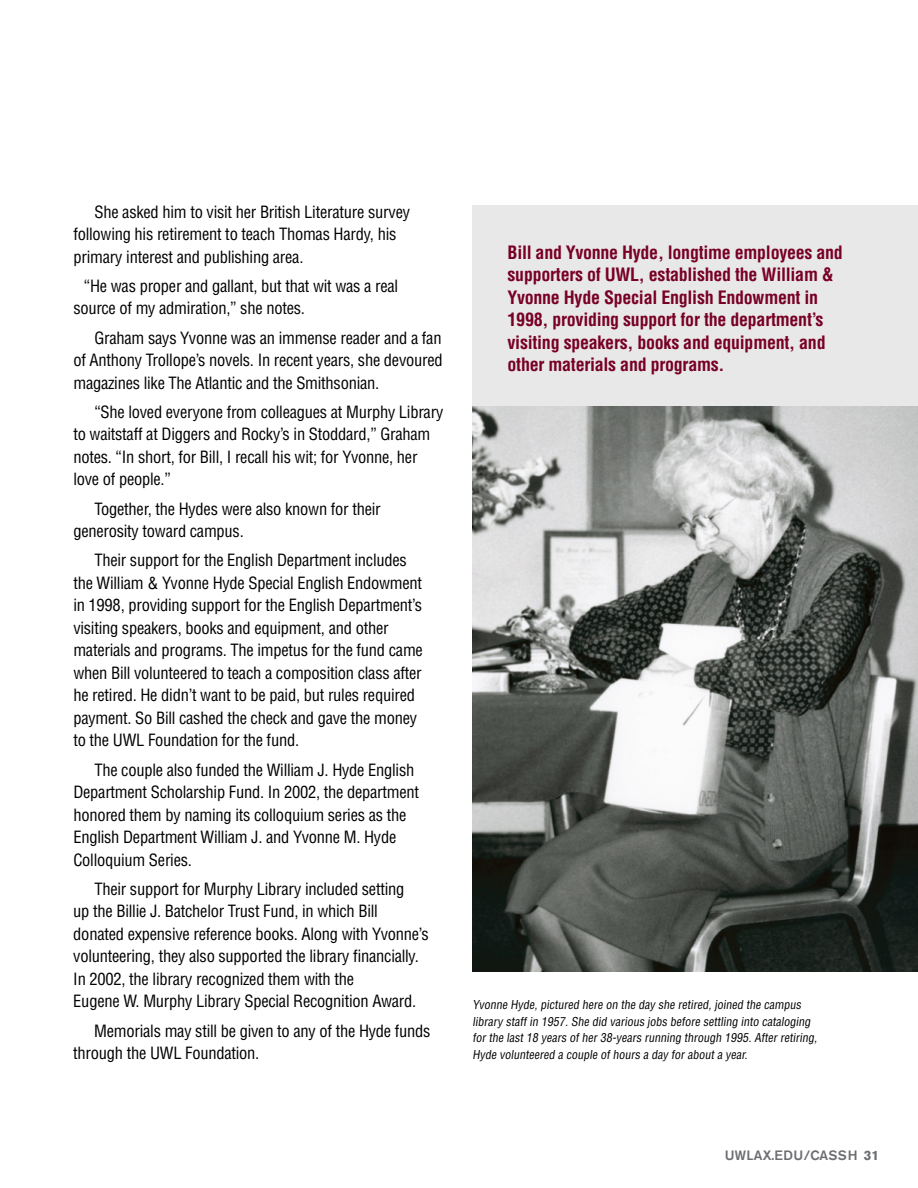
<style>
.page{position:relative;width:918px;height:1188px;background:#fff}
.page>*{position:absolute;margin:0;border:0;box-sizing:border-box;transform-origin:0 0}
.t1{font:700 condensed 18px/22.5px "Helvetica LT Std";letter-spacing:-.015em;color:#840029}
.t2{font:condensed 16.5px/22.5px "Helvetica LT Std";letter-spacing:-.015em;color:#000}
.t3{font:500 13.5px "Akzidenz Grotesk Std";letter-spacing:.015em;color:#6d6e71}
.t4{font:condensed 12px/16.5px "Helvetica LT Std";color:#000}
.s1{font-weight:700}
</style>
<div class="page">
<div style="left:472px;top:206px;width:446px;height:249px;background:#e8e8e8"></div>
<img style="left:472px;top:407px;width:446px;height:565px">
<p class="t2" style="left:73px;top:200px;width:338px;text-indent:21px">She asked him to visit her British Literature survey following his retirement to teach Thomas Hardy, his primary interest and publishing area.</p>
<p class="t2" style="left:73px;top:274px;width:326px;text-indent:10px">“He was proper and gallant, but that wit was a real source of my admiration,” she notes.</p>
<p class="t2" style="left:73px;top:326px;width:371px;text-align:justify;text-indent:21px">Graham says Yvonne was an immense reader and a fan of Anthony Trollope’s novels. In recent years, she devoured magazines like The Atlantic and the Smithsonian.</p>
<p class="t2" style="left:73px;top:400px;width:372px;text-indent:21px">“She loved everyone from colleagues at Murphy Library to waitstaff at Diggers and Rocky’s in Stoddard,” Graham notes. “In short, for Bill, I recall his wit; for Yvonne, her love of people.”</p>
<p class="t2" style="left:73px;top:497px;width:309px;text-indent:21px">Together, the Hydes were also known for their generosity toward campus.</p>
<p class="t2" style="left:73px;top:549px;width:351px;text-indent:21px">Their support for the English Department includes the William &amp; Yvonne Hyde Special English Endowment in 1998, providing support for the English Department’s visiting speakers, books and equipment, and other materials and programs. The impetus for the fund came when Bill volunteered to teach a composition class after he retired. He didn’t want to be paid, but rules required payment. So Bill cashed the check and gave the money to the UWL Foundation for the fund.</p>
<p class="t2" style="left:73px;top:758px;width:347px;text-indent:21px">The couple also funded the William J. Hyde English Department Scholarship Fund. In 2002, the department honored them by naming its colloquium series as the English Department William J. and Yvonne M. Hyde Colloquium Series.</p>
<p class="t2" style="left:73px;top:878px;width:357px;text-indent:21px">Their support for Murphy Library included setting<br>up the Billie J. Batchelor Trust Fund, in which Bill donated expensive reference books. Along with Yvonne’s volunteering, they also supported the library financially.<br>In 2002, the library recognized them with the<br>Eugene W. Murphy Library Special Recognition Award.</p>
<p class="t2" style="left:73px;top:1019px;width:359px;text-indent:21px">Memorials may still be given to any of the Hyde funds through the UWL Foundation.</p>
<p class="t1" style="left:508px;top:241px;width:337px">Bill and Yvonne Hyde, longtime employees and supporters of UWL, established the William &amp; Yvonne Hyde Special English Endowment in 1998, providing support for the department’s visiting speakers, books and equipment, and other materials and programs.</p>
<p class="t4" style="left:472px;top:997px;width:348px">Yvonne Hyde, pictured here on the day she retired, joined the campus library staff in 1957. She did various jobs before settling into cataloging for the last 18 years of her 38-years running through 1995. After retiring, Hyde volunteered a couple of hours a day for about a year.</p>
<p class="t3" style="left:725px;top:1147px;width:156px">UWLAX.EDU/CASSH <span class="s1">31</span></p>
</div>
